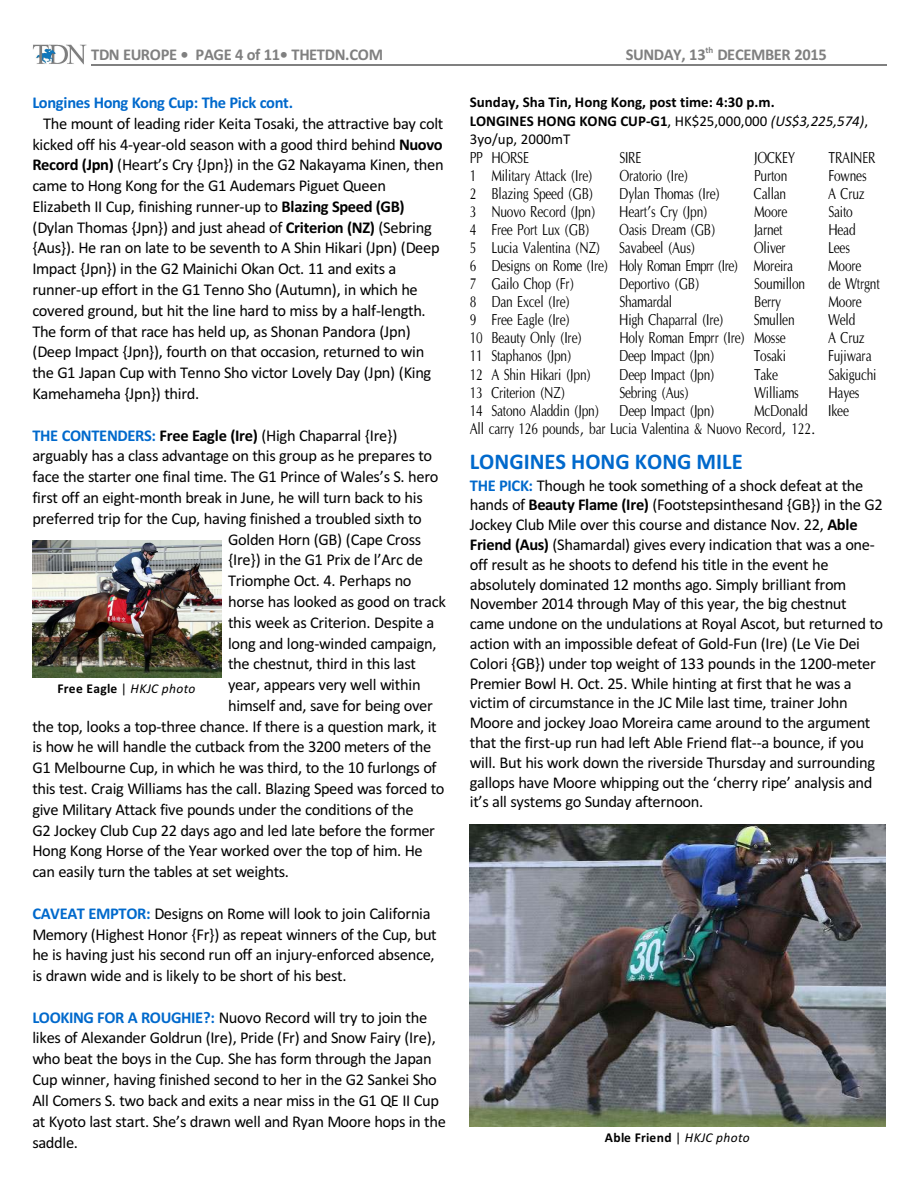
<style>
.page{position:relative;width:918px;height:1188px;background:#fff}
.page>*{position:absolute;margin:0;border:0;box-sizing:border-box;transform-origin:0 0}
.t1{font:700 22.5px "Calibri";color:#0069cc}
.t2{font:16.5px/20.9px "Calibri";letter-spacing:-.02em;color:#000}
.t3{font:16.5px/18px "Optane Compact";letter-spacing:-.02em;color:#000}
.t4{font:700 16.5px "Calibri";letter-spacing:-.025em;color:#808080}
.t5{font:700 16.5px "Calibri";letter-spacing:-.025em;color:#0069cc}
.t6{font:700 15px/18.6px "Calibri";color:#000}
.t7{font:700 13.5px "Calibri";letter-spacing:.02em;color:#000}
.t8{font:700 9px "Calibri";color:#808080}
.s1{font-weight:700}
.s2{font-weight:700;color:#0069cc}
.s3{font-weight:400}
.s4{font-weight:400;font-style:italic}
</style>
<div class="page">
<hr style="left:91px;top:64px;width:796px;height:1px;background:#808080">
<img style="left:32px;top:44px;width:55px;height:21px">
<img style="left:32px;top:541px;width:190px;height:137px">
<img style="left:470px;top:825px;width:416px;height:301px">
<p class="t8" style="left:706px;top:46px;width:9px">th</p>
<p class="t4" style="left:91px;top:47px;width:293px">TDN EUROPE • PAGE 4 of 11• THETDN.COM</p>
<p class="t4" style="left:626px;top:47px;width:203px">SUNDAY, 13 DECEMBER 2015</p>
<p class="t5" style="left:32px;top:96px;width:262px">Longines Hong Kong Cup: The Pick cont.</p>
<p class="t2" style="left:32px;top:114px;width:413px;text-indent:11px">The mount of leading rider Keita Tosaki, the attractive bay colt kicked off his 4-year-old season with a good third behind <span class="s1">Nuovo Record (Jpn)</span> (Heart’s Cry {Jpn}) in the G2 Nakayama Kinen, then came to Hong Kong for the G1 Audemars Piguet Queen Elizabeth II Cup, finishing runner-up to <span class="s1">Blazing Speed (GB) </span>(Dylan Thomas {Jpn}) and just ahead of <span class="s1">Criterion (NZ)</span> (Sebring {Aus}). He ran on late to be seventh to A Shin Hikari (Jpn) (Deep Impact {Jpn}) in the G2 Mainichi Okan Oct. 11 and exits a runner-up effort in the G1 Tenno Sho (Autumn), in which he covered ground, but hit the line hard to miss by a half-length.<br>The form of that race has held up, as Shonan Pandora (Jpn) (Deep Impact {Jpn}), fourth on that occasion, returned to win the G1 Japan Cup with Tenno Sho victor Lovely Day (Jpn) (King Kamehameha {Jpn}) third.</p>
<p class="t2" style="left:32px;top:426px;width:366px"><span class="s2">THE CONTENDERS:</span> <span class="s1">Free Eagle (Ire)</span> (High Chaparral {Ire})</p>
<p class="t2" style="left:32px;top:447px;width:401px">arguably has a class advantage on this group as he prepares to</p>
<p class="t2" style="left:32px;top:468px;width:408px">face the starter one final time. The G1 Prince of Wales’s S. hero</p>
<p class="t2" style="left:32px;top:488px;width:392px">first off an eight-month break in June, he will turn back to his</p>
<p class="t2" style="left:32px;top:509px;width:391px">preferred trip for the Cup, having finished a troubled sixth to</p>
<p class="t2" style="left:228px;top:530px;width:195px">Golden Horn (GB) (Cape Cross</p>
<p class="t2" style="left:228px;top:551px;width:196px">{Ire}) in the G1 Prix de l’Arc de</p>
<p class="t2" style="left:228px;top:572px;width:185px">Triomphe Oct. 4. Perhaps no</p>
<p class="t2" style="left:228px;top:592px;width:219px">horse has looked as good on track</p>
<p class="t2" style="left:228px;top:613px;width:208px">this week as Criterion. Despite a</p>
<p class="t2" style="left:228px;top:634px;width:210px">long and long-winded campaign,</p>
<p class="t2" style="left:228px;top:655px;width:190px">the chestnut, third in this last</p>
<p class="t2" style="left:228px;top:676px;width:194px">year, appears very well within</p>
<p class="t2" style="left:228px;top:696px;width:206px">himself and, save for being over</p>
<p class="t2" style="left:32px;top:717px;width:406px">the top, looks a top-three chance. If there is a question mark, it</p>
<p class="t2" style="left:32px;top:738px;width:401px">is how he will handle the cutback from the 3200 meters of the</p>
<p class="t2" style="left:32px;top:759px;width:406px">G1 Melbourne Cup, in which he was third, to the 10 furlongs of</p>
<p class="t2" style="left:32px;top:779px;width:414px">this test. Craig Williams has the call. Blazing Speed was forced to</p>
<p class="t2" style="left:32px;top:800px;width:383px">give Military Attack five pounds under the conditions of the</p>
<p class="t2" style="left:32px;top:821px;width:404px">G2 Jockey Club Cup 22 days ago and led late before the former</p>
<p class="t2" style="left:32px;top:842px;width:392px">Hong Kong Horse of the Year worked over the top of him. He</p>
<p class="t2" style="left:32px;top:863px;width:258px">can easily turn the tables at set weights.</p>
<p class="t2" style="left:32px;top:904px;width:406px"><span class="s2">CAVEAT EMPTOR:</span> Designs on Rome will look to join California Memory (Highest Honor {Fr}) as repeat winners of the Cup, but he is having just his second run off an injury-enforced absence, is drawn wide and is likely to be short of his best.</p>
<p class="t2" style="left:32px;top:1008px;width:415px"><span class="s2">LOOKING FOR A ROUGHIE?:</span> Nuovo Record will try to join the likes of Alexander Goldrun (Ire), Pride (Fr) and Snow Fairy (Ire), who beat the boys in the Cup. She has form through the Japan Cup winner, having finished second to her in the G2 Sankei Sho All Comers S. two back and exits a near miss in the G1 QE II Cup at Kyoto last start. She’s drawn well and Ryan Moore hops in the saddle.</p>
<p class="t7" style="left:57px;top:683px;width:140px">Free Eagle <span class="s3">|</span> <span class="s4">HKJC photo</span></p>
<p class="t6" style="left:470px;top:94px;width:400px">Sunday, Sha Tin, Hong Kong, post time: 4:30 p.m.<br>LONGINES HONG KONG CUP-G1<span class="s3">, HK$25,000,000</span> <span class="s4">(US$3,225,574)</span><span class="s3">,<br>3yo/up, 2000mT</span></p>
<p class="t3" style="left:470px;top:148px;width:61px">PP HORSE</p>
<p class="t3" style="left:619px;top:148px;width:24px">SIRE</p>
<p class="t3" style="left:754px;top:148px;width:43px">JOCKEY</p>
<p class="t3" style="left:829px;top:148px;width:49px">TRAINER</p>
<p class="t3" style="left:470px;top:166px;width:124px">1 Military Attack (Ire)</p>
<p class="t3" style="left:619px;top:166px;width:71px">Oratorio (Ire)</p>
<p class="t3" style="left:754px;top:166px;width:35px">Purton</p>
<p class="t3" style="left:828px;top:166px;width:40px">Fownes</p>
<p class="t3" style="left:470px;top:184px;width:125px">2 Blazing Speed (GB)</p>
<p class="t3" style="left:619px;top:184px;width:102px">Dylan Thomas (Ire)</p>
<p class="t3" style="left:754px;top:184px;width:34px">Callan</p>
<p class="t3" style="left:828px;top:184px;width:38px">A Cruz</p>
<p class="t3" style="left:470px;top:202px;width:127px">3 Nuovo Record (Jpn)</p>
<p class="t3" style="left:619px;top:202px;width:90px">Heart’s Cry (Jpn)</p>
<p class="t3" style="left:754px;top:202px;width:35px">Moore</p>
<p class="t3" style="left:828px;top:202px;width:26px">Saito</p>
<p class="t3" style="left:470px;top:220px;width:121px">4 Free Port Lux (GB)</p>
<p class="t3" style="left:619px;top:220px;width:98px">Oasis Dream (GB)</p>
<p class="t3" style="left:754px;top:220px;width:30px">Jarnet</p>
<p class="t3" style="left:828px;top:220px;width:29px">Head</p>
<p class="t3" style="left:470px;top:238px;width:227px">5 Lucia Valentina (NZ) Savabeel (Aus)</p>
<p class="t3" style="left:754px;top:238px;width:33px">Oliver</p>
<p class="t3" style="left:828px;top:238px;width:23px">Lees</p>
<p class="t3" style="left:470px;top:257px;width:325px">6 Designs on Rome (Ire) Holy Roman Emprr (Ire) Moreira</p>
<p class="t3" style="left:828px;top:257px;width:35px">Moore</p>
<p class="t3" style="left:470px;top:275px;width:106px">7 Gailo Chop (Fr)</p>
<p class="t3" style="left:619px;top:275px;width:82px">Deportivo (GB)</p>
<p class="t3" style="left:754px;top:275px;width:53px">Soumillon</p>
<p class="t3" style="left:828px;top:275px;width:53px">de Wtrgnt</p>
<p class="t3" style="left:470px;top:293px;width:102px">8 Dan Excel (Ire)</p>
<p class="t3" style="left:619px;top:293px;width:54px">Shamardal</p>
<p class="t3" style="left:754px;top:293px;width:28px">Berry</p>
<p class="t3" style="left:829px;top:293px;width:35px">Moore</p>
<p class="t3" style="left:470px;top:311px;width:102px">9 Free Eagle (Ire)</p>
<p class="t3" style="left:619px;top:311px;width:106px">High Chaparral (Ire)</p>
<p class="t3" style="left:754px;top:311px;width:42px">Smullen</p>
<p class="t3" style="left:828px;top:311px;width:29px">Weld</p>
<p class="t3" style="left:470px;top:329px;width:114px">10 Beauty Only (Ire)</p>
<p class="t3" style="left:619px;top:329px;width:168px">Holy Roman Emprr (Ire) Mosse</p>
<p class="t3" style="left:828px;top:329px;width:38px">A Cruz</p>
<p class="t3" style="left:470px;top:347px;width:103px">11 Staphanos (Jpn)</p>
<p class="t3" style="left:619px;top:347px;width:97px">Deep Impact (Jpn)</p>
<p class="t3" style="left:754px;top:347px;width:34px">Tosaki</p>
<p class="t3" style="left:828px;top:347px;width:45px">Fujiwara</p>
<p class="t3" style="left:470px;top:365px;width:123px">12 A Shin Hikari (Jpn)</p>
<p class="t3" style="left:619px;top:365px;width:97px">Deep Impact (Jpn)</p>
<p class="t3" style="left:754px;top:365px;width:26px">Take</p>
<p class="t3" style="left:828px;top:365px;width:50px">Sakiguchi</p>
<p class="t3" style="left:470px;top:383px;width:97px">13 Criterion (NZ)</p>
<p class="t3" style="left:619px;top:383px;width:71px">Sebring (Aus)</p>
<p class="t3" style="left:754px;top:383px;width:46px">Williams</p>
<p class="t3" style="left:828px;top:383px;width:33px">Hayes</p>
<p class="t3" style="left:470px;top:401px;width:247px">14 Satono Aladdin (Jpn) Deep Impact (Jpn)</p>
<p class="t3" style="left:470px;top:401px;width:381px;text-indent:284px">McDonald Ikee<br>All carry 126 pounds, bar Lucia Valentina &amp; Nuovo Record, 122.</p>
<h1 class="t1" style="left:470px;top:452px;width:274px">LONGINES HONG KONG MILE</h1>
<p class="t2" style="left:470px;top:476px;width:415px;line-height:19.8px"><span class="s2">THE PICK:</span> Though he took something of a shock defeat at the hands of <span class="s1">Beauty Flame (Ire)</span> (Footstepsinthesand {GB}) in the G2<br>Jockey Club Mile over this course and distance Nov. 22, <span class="s1">Able Friend (Aus)</span> (Shamardal) gives every indication that was a one&shy;off result as he shoots to defend his title in the event he absolutely dominated 12 months ago. Simply brilliant from November 2014 through May of this year, the big chestnut came undone on the undulations at Royal Ascot, but returned to action with an impossible defeat of Gold-Fun (Ire) (Le Vie Dei Colori {GB}) under top weight of 133 pounds in the 1200-meter Premier Bowl H. Oct. 25. While hinting at first that he was a victim of circumstance in the JC Mile last time, trainer John Moore and jockey Joao Moreira came around to the argument that the first-up run had left Able Friend flat--a bounce, if you will. But his work down the riverside Thursday and surrounding gallops have Moore whipping out the ‘cherry ripe’ analysis and it’s all systems go Sunday afternoon.</p>
<p class="t7" style="left:605px;top:1132px;width:146px">Able Friend <span class="s3">|</span> <span class="s4">HKJC photo</span></p>
</div>
